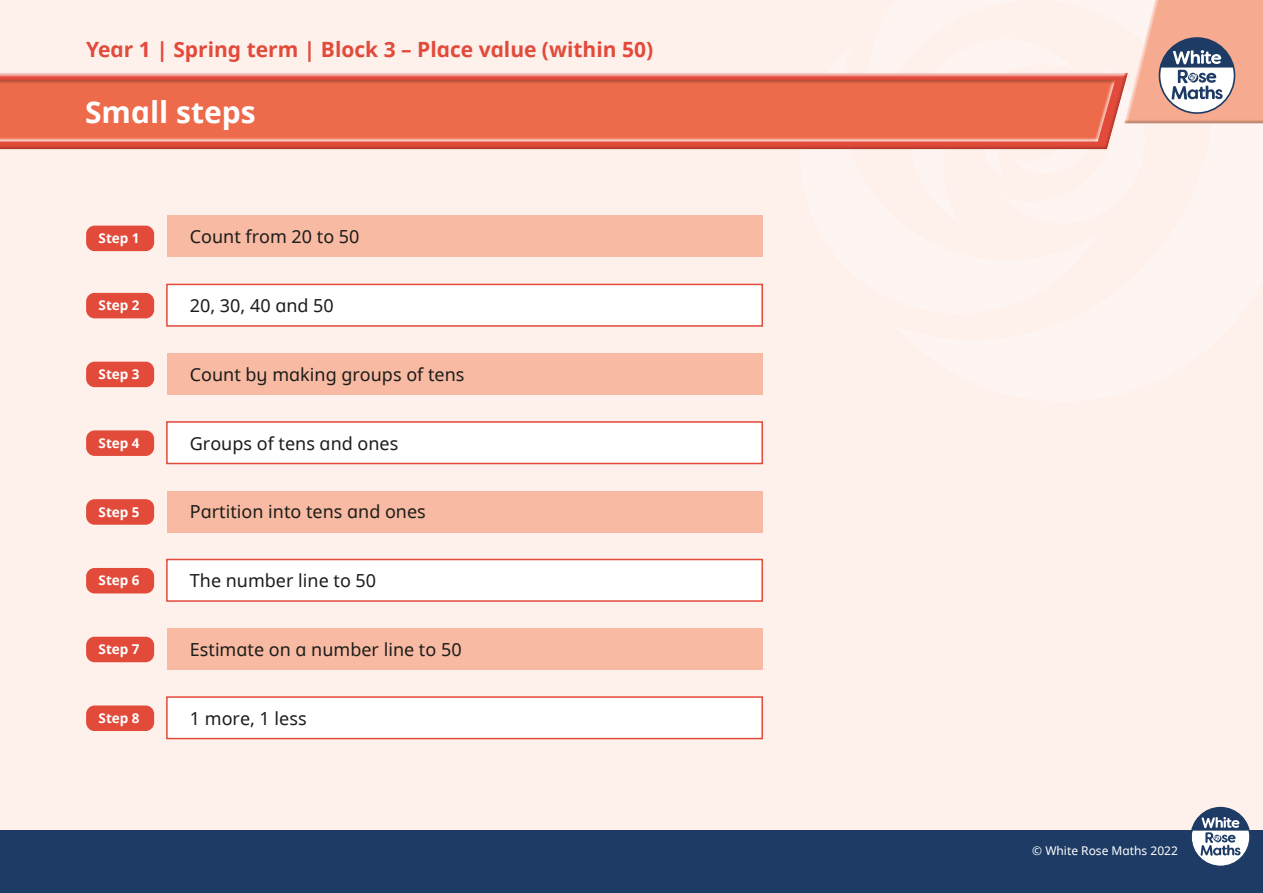
<style>
.page{position:relative;width:1263px;height:893px;background:#fef0eb}
.page>*{position:absolute;margin:0;border:0;box-sizing:border-box;transform-origin:0 0}
.t1{font:30px "White Rose Noto bold";color:#fff}
.t2{font:21px "White Rose Noto bold";color:#e24a3a}
.t3{font:18px "White Rose Noto regular";color:#1d1d1b}
.t4{font:13.5px "White Rose Noto bold";color:#fff}
.t5{font:12px "White Rose Noto regular";color:#fff}
</style>
<div class="page">
<div style="left:0;top:71px;width:1129px;height:81px;background:#1d1d1b;opacity:.27"></div>
<div style="left:0;top:78px;width:1115px;height:66px;background:#1d1d1b;opacity:.27"></div>
<svg style="left:858px;top:0;width:405px;height:152px"></svg>
<div style="left:0;top:831px;width:1263px;height:62px;background:#1d3b64"></div>
<svg style="left:1190px;top:807px;width:60px;height:59px"></svg>
<div style="left:167px;top:216px;width:595px;height:41px;background:#f8baa2"></div>
<div style="left:166px;top:284px;width:597px;height:43px;background:#fff;border:2px solid #e24a3a"></div>
<div style="left:167px;top:353px;width:595px;height:42px;background:#f8baa2"></div>
<div style="left:166px;top:421px;width:597px;height:43px;background:#fff;border:2px solid #e24a3a"></div>
<div style="left:167px;top:491px;width:595px;height:41px;background:#f8baa2"></div>
<div style="left:166px;top:559px;width:597px;height:43px;background:#fff;border:2px solid #e24a3a"></div>
<div style="left:167px;top:628px;width:595px;height:42px;background:#f8baa2"></div>
<div style="left:166px;top:696px;width:597px;height:43px;background:#fff;border:2px solid #e24a3a"></div>
<div style="left:86px;top:226px;width:68px;height:25px;background:#e24a3a;border-radius:9px"></div>
<div style="left:86px;top:293px;width:68px;height:25px;background:#e24a3a;border-radius:9px"></div>
<div style="left:86px;top:362px;width:68px;height:25px;background:#e24a3a;border-radius:9px"></div>
<div style="left:86px;top:430px;width:68px;height:26px;background:#e24a3a;border-radius:9px"></div>
<div style="left:86px;top:499px;width:68px;height:26px;background:#e24a3a;border-radius:9px"></div>
<div style="left:86px;top:568px;width:68px;height:25px;background:#e24a3a;border-radius:9px"></div>
<div style="left:86px;top:637px;width:68px;height:25px;background:#e24a3a;border-radius:9px"></div>
<div style="left:86px;top:705px;width:68px;height:26px;background:#e24a3a;border-radius:9px"></div>
<p class="t2" style="left:86px;top:35px;width:569px">Year 1 | Spring term | Block 3 – Place value (within 50)</p>
<h1 class="t1" style="left:85px;top:91px;width:172px">Small steps</h1>
<p class="t4" style="left:99px;top:229px;width:43px">Step 1</p>
<p class="t3" style="left:190px;top:224px;width:171px">Count from 20 to 50</p>
<p class="t4" style="left:99px;top:296px;width:43px">Step 2</p>
<p class="t3" style="left:190px;top:293px;width:145px">20, 30, 40 and 50</p>
<p class="t4" style="left:99px;top:365px;width:43px">Step 3</p>
<p class="t3" style="left:190px;top:362px;width:276px">Count by making groups of tens</p>
<p class="t4" style="left:99px;top:433px;width:43px">Step 4</p>
<p class="t3" style="left:190px;top:430px;width:210px">Groups of tens and ones</p>
<p class="t4" style="left:99px;top:502px;width:43px">Step 5</p>
<p class="t3" style="left:190px;top:499px;width:237px">Partition into tens and ones</p>
<p class="t4" style="left:99px;top:571px;width:43px">Step 6</p>
<p class="t3" style="left:190px;top:568px;width:188px">The number line to 50</p>
<p class="t4" style="left:99px;top:640px;width:43px">Step 7</p>
<p class="t3" style="left:190px;top:637px;width:273px">Estimate on a number line to 50</p>
<p class="t4" style="left:99px;top:708px;width:43px">Step 8</p>
<p class="t3" style="left:190px;top:706px;width:118px">1 more, 1 less</p>
<p class="t5" style="left:1032px;top:842px;width:147px">© White Rose Maths 2022</p>
</div>
